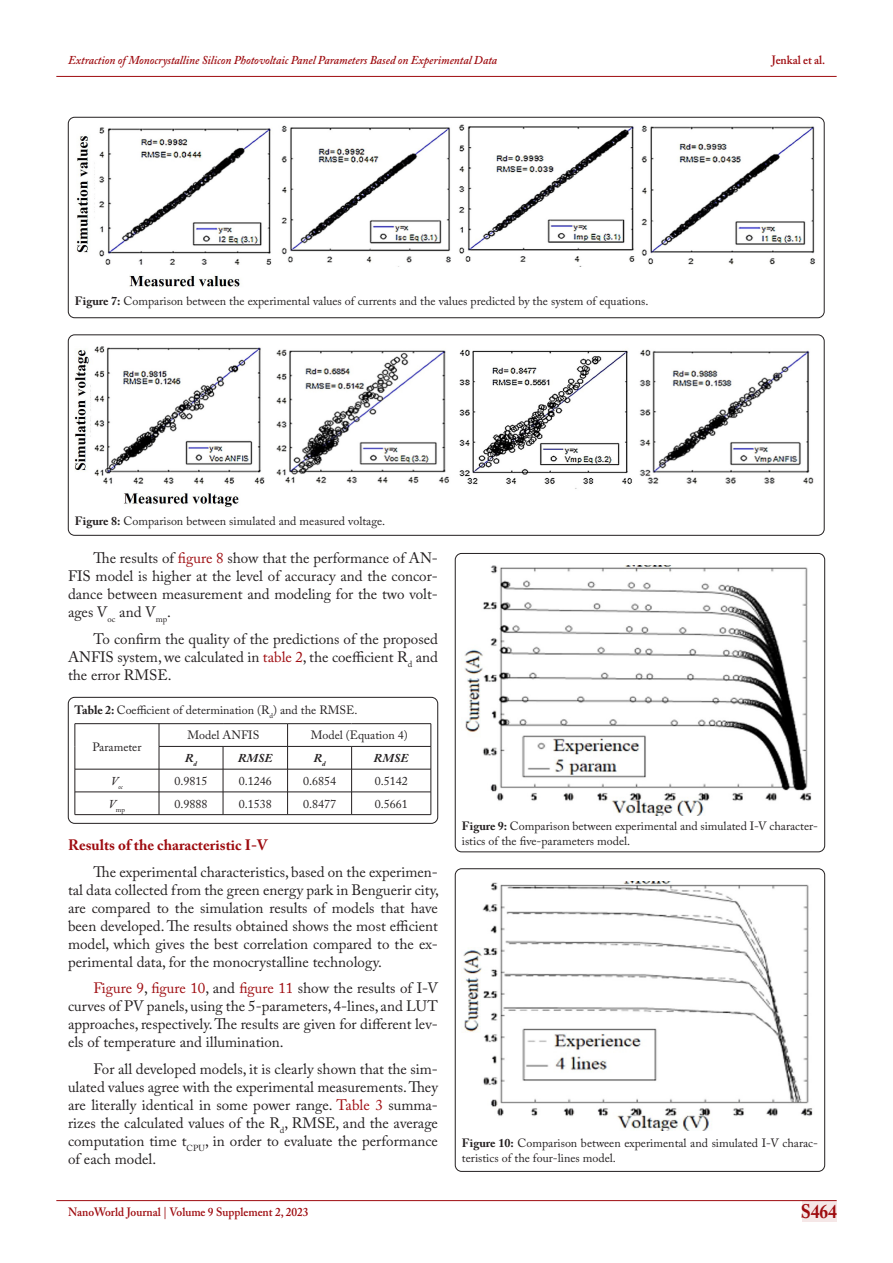
<style>
.page{position:relative;width:893px;height:1263px;background:#fff}
.page>*{position:absolute;margin:0;border:0;box-sizing:border-box;transform-origin:0 0}
.t1{font:700 19.5px "Adobe Caslon Pro";color:#9e0b0f;scale:.9 1}
.t2{font:15px/18px "Adobe Caslon Pro";color:#231f20;text-align:justify}
.t3{font:700 15px "Adobe Caslon Pro";color:#9e0b0f}
.Body_Text{font:12px/15px "Adobe Caslon Pro";color:#231f20}
.t4{font:italic 600 12px "Adobe Caslon Pro";color:#9e0b0f;scale:.95 1}
.Els-body-text{font:12px "Adobe Caslon Pro";color:#231f20}
.t5{font:600 12px "Adobe Caslon Pro";color:#9e0b0f;scale:.95 1}
.Els-body-text-2{font:italic 700 12px "Adobe Caslon Pro";color:#231f20}
.Els-body-text-3{font:italic 7.05px "Adobe Caslon Pro";color:#231f20}
.Els-body-text-4{font:7.05px "Adobe Caslon Pro";color:#231f20}
.s1{font-weight:700}
.s2{color:#9e0b0f}
</style>
<div class="page">
<div style="left:802px;top:1200px;width:34px;height:21px;background:#f5e7e7"></div>
<hr style="left:56px;top:1200px;width:781px;height:1px;background:#9e0b0f">
<hr style="left:56px;top:76px;width:781px;height:1px;background:#9e0b0f">
<div style="left:455px;top:553px;width:370px;height:299px;border:1px solid #231f20;border-radius:6px"></div>
<img style="left:464px;top:566px;width:348px;height:249px">
<div style="left:455px;top:868px;width:370px;height:304px;border:1px solid #231f20;border-radius:6px"></div>
<img style="left:463px;top:881px;width:350px;height:249px">
<div style="left:68px;top:117px;width:756px;height:201px;border:1px solid #231f20;border-radius:6px"></div>
<img style="left:76px;top:124px;width:739px;height:163px">
<div style="left:68px;top:335px;width:756px;height:200px;border:1px solid #231f20;border-radius:6px"></div>
<img style="left:75px;top:346px;width:739px;height:161px">
<div style="left:68px;top:697px;width:370px;height:127px;border:1px solid #231f20;border-radius:6px"></div>
<hr style="left:75px;top:723px;width:84px;height:1px;background:#231f20">
<hr style="left:159px;top:723px;width:64px;height:1px;background:#231f20">
<hr style="left:223px;top:723px;width:65px;height:1px;background:#231f20">
<hr style="left:288px;top:723px;width:64px;height:1px;background:#231f20">
<hr style="left:352px;top:723px;width:79px;height:1px;background:#231f20">
<hr style="left:159px;top:746px;width:64px;height:1px;background:#231f20">
<hr style="left:223px;top:746px;width:65px;height:1px;background:#231f20">
<hr style="left:288px;top:746px;width:64px;height:1px;background:#231f20">
<hr style="left:352px;top:746px;width:79px;height:1px;background:#231f20">
<hr style="left:75px;top:769px;width:84px;height:1px;background:#231f20">
<hr style="left:159px;top:769px;width:64px;height:1px;background:#231f20">
<hr style="left:223px;top:769px;width:65px;height:1px;background:#231f20">
<hr style="left:288px;top:769px;width:64px;height:1px;background:#231f20">
<hr style="left:352px;top:769px;width:79px;height:1px;background:#231f20">
<hr style="left:75px;top:792px;width:84px;height:1px;background:#231f20">
<svg style="left:75px;top:724px;width:1px;height:90px"></svg>
<hr style="left:159px;top:792px;width:64px;height:1px;background:#231f20">
<svg style="left:159px;top:724px;width:1px;height:90px"></svg>
<hr style="left:223px;top:792px;width:65px;height:1px;background:#231f20">
<svg style="left:223px;top:746px;width:1px;height:68px"></svg>
<hr style="left:288px;top:792px;width:64px;height:1px;background:#231f20">
<svg style="left:287px;top:724px;width:1px;height:90px"></svg>
<hr style="left:352px;top:792px;width:79px;height:1px;background:#231f20">
<svg style="left:351px;top:746px;width:1px;height:68px"></svg>
<svg style="left:431px;top:724px;width:1px;height:91px"></svg>
<hr style="left:75px;top:814px;width:84px;height:1px;background:#231f20">
<hr style="left:159px;top:814px;width:64px;height:1px;background:#231f20">
<hr style="left:223px;top:814px;width:65px;height:1px;background:#231f20">
<hr style="left:288px;top:814px;width:64px;height:1px;background:#231f20">
<hr style="left:352px;top:814px;width:79px;height:1px;background:#231f20">
<p class="t4" style="left:68px;top:53px;width:453px">Extraction of Monocrystalline Silicon Photovoltaic Panel Parameters Based on Experimental Data</p>
<p class="t5" style="left:772px;top:53px;width:58px">Jenkal et al.</p>
<p class="Body_Text" style="left:75px;top:293px;width:575px"><span class="s1">Figure 7:</span> Comparison between the experimental values of currents and the values predicted by the system of equations.</p>
<p class="Body_Text" style="left:75px;top:514px;width:312px"><span class="s1">Figure 8:</span> Comparison between simulated and measured voltage.</p>
<p class="t2" style="left:68px;top:549px;width:371px;text-indent:26px">The results of <span class="s2">figure 8</span> show that the performance of AN-FIS model is higher at the level of accuracy and the concor&shy;dance between measurement and modeling for the two volt&shy;ages V<sub>oc</sub> and V<sub>mp</sub>.</p>
<p class="t2" style="left:68px;top:630px;width:371px;text-indent:26px">To confirm the quality of the predictions of the proposed ANFIS system, we calculated in <span class="s2">table 2</span>, the coefficient R<sub>d</sub> and the error RMSE.</p>
<p class="Body_Text" style="left:74px;top:703px;width:284px"><span class="s1">Table 2:</span> Coefficient of determination (R<sub>d</sub>) and the RMSE.</p>
<p class="Els-body-text" style="left:92px;top:740px;width:51px">Parameter</p>
<p class="Els-body-text" style="left:187px;top:728px;width:73px">Model ANFIS</p>
<p class="Els-body-text" style="left:311px;top:728px;width:99px">Model (Equation 4)</p>
<p class="Els-body-text-2" style="left:185px;top:751px;width:13px">R<sub>d</sub></p>
<p class="Els-body-text-2" style="left:238px;top:751px;width:36px">RMSE</p>
<p class="Els-body-text-2" style="left:314px;top:751px;width:13px">R<sub>d</sub></p>
<p class="Els-body-text-2" style="left:374px;top:751px;width:36px">RMSE</p>
<p class="Els-body-text-3" style="left:111px;top:782px;width:14px"><sup>V</sup>oc</p>
<p class="Els-body-text" style="left:174px;top:774px;width:35px">0.9815</p>
<p class="Els-body-text" style="left:239px;top:774px;width:35px">0.1246</p>
<p class="Els-body-text" style="left:303px;top:774px;width:35px">0.6854</p>
<p class="Els-body-text" style="left:375px;top:774px;width:35px">0.5142</p>
<p class="Els-body-text-4" style="left:109px;top:805px;width:18px"><sup>V</sup>mp</p>
<p class="Els-body-text" style="left:174px;top:796px;width:35px">0.9888</p>
<p class="Els-body-text" style="left:239px;top:796px;width:35px">0.1538</p>
<p class="Els-body-text" style="left:303px;top:796px;width:35px">0.8477</p>
<p class="Els-body-text" style="left:375px;top:796px;width:35px">0.5661</p>
<p class="t3" style="left:68px;top:836px;width:201px">Results of the characteristic I-V</p>
<p class="t2" style="left:68px;top:863px;width:372px;text-indent:26px">The experimental characteristics, based on the experimen&shy;tal data collected from the green energy park in Benguerir city, are compared to the simulation results of models that have been developed. The results obtained shows the most efficient model, which gives the best correlation compared to the ex&shy;perimental data, for the monocrystalline technology.</p>
<p class="t2" style="left:68px;top:979px;width:371px;text-indent:26px"><span class="s2">Figure 9</span>, <span class="s2">figure 10</span>, and <span class="s2">figure 11</span> show the results of I-V curves of PV panels, using the 5-parameters, 4-lines, and LUT approaches, respectively. The results are given for different lev&shy;els of temperature and illumination.</p>
<p class="t2" style="left:68px;top:1060px;width:371px;text-indent:26px">For all developed models, it is clearly shown that the sim&shy;ulated values agree with the experimental measurements. They are literally identical in some power range. <span class="s2">Table 3</span> summa&shy;rizes the calculated values of the R<sub>d</sub>, RMSE, and the average computation time t<sub>CPU</sub>, in order to evaluate the performance of each model.</p>
<p class="Body_Text" style="left:462px;top:818px;width:358px"><span class="s1">Figure 9:</span> Comparison between experimental and simulated I-V character&shy;istics of the five-parameters model.</p>
<p class="Body_Text" style="left:462px;top:1135px;width:358px"><span class="s1">Figure 10:</span> Comparison between experimental and simulated I-V charac&shy;teristics of the four-lines model.</p>
<p class="t5" style="left:68px;top:1204px;width:255px">NanoWorld Journal | Volume 9 Supplement 2, 2023</p>
<h1 class="t1" style="left:801px;top:1200px;width:42px">S464</h1>
</div>
